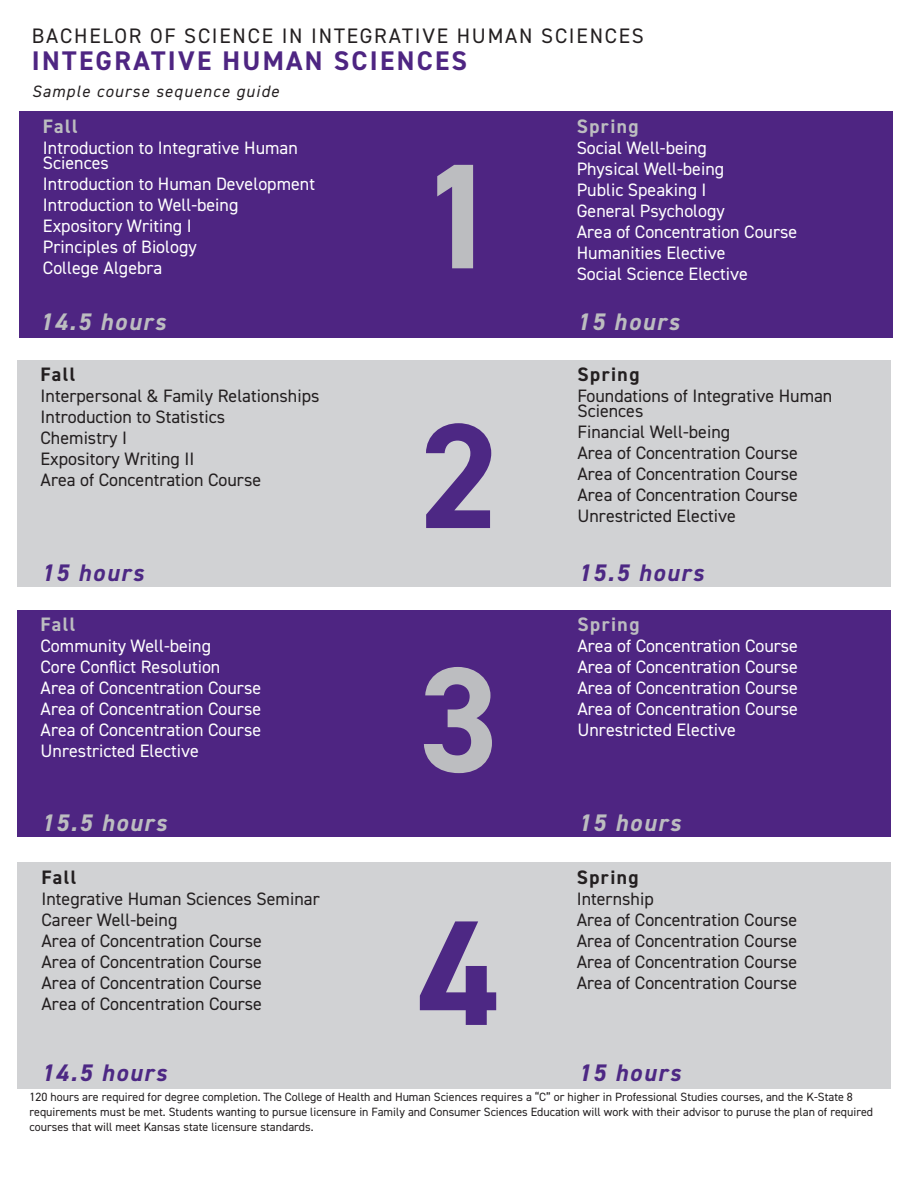
<style>
.page{position:relative;width:918px;height:1188px;background:#fff}
.page>*{position:absolute;margin:0;border:0;box-sizing:border-box;transform-origin:0 0}
.t1{font:700 150px "DIN2014";color:#bcbdc0}
.t2{font:700 150px "DIN2014";color:#4d2884}
.t3{font:700 27px "DIN2014";letter-spacing:.085em;color:#4e2582}
.t4{font:italic 700 24px "DIN2014";letter-spacing:.075em;color:#bcbdc0}
.t5{font:italic 700 24px "DIN2014";letter-spacing:.075em;color:#4d2884}
.t6{font:21px "DIN2014";letter-spacing:.085em;color:#231f20}
.t7{font:700 19.5px "DIN2014";letter-spacing:.075em;color:#bcbdc0}
.t8{font:700 19.5px "DIN2014";letter-spacing:.075em;color:#231f20}
.t9{font:18px "DIN2014";color:#fff}
.t10{font:18px "DIN2014";color:#231f20}
.t11{font:italic 16.5px "DIN2014";letter-spacing:.075em;color:#231f20}
.t12{font:12px/15px "DIN2014";color:#231f20}
</style>
<div class="page">
<div style="left:19px;top:111px;width:873px;height:227px;background:#4e2582"></div>
<div style="left:17px;top:361px;width:874px;height:226px;background:#d1d2d4"></div>
<div style="left:17px;top:610px;width:874px;height:227px;background:#4e2582"></div>
<div style="left:17px;top:862px;width:874px;height:227px;background:#d1d2d4"></div>
<p class="t6" style="left:32px;top:23px;width:614px">BACHELOR OF SCIENCE IN INTEGRATIVE HUMAN SCIENCES</p>
<p class="t3" style="left:32px;top:43px;width:437px">INTEGRATIVE HUMAN SCIENCES</p>
<p class="t11" style="left:32px;top:81px;width:249px">Sample course sequence guide</p>
<p class="t7" style="left:43px;top:113px;width:36px">Fall</p>
<p class="t9" style="left:43px;top:137px;width:257px">Introduction to Integrative Human</p>
<p class="t9" style="left:43px;top:152px;width:68px">Sciences</p>
<p class="t9" style="left:43px;top:173px;width:274px">Introduction to Human Development</p>
<p class="t9" style="left:43px;top:194px;width:197px">Introduction to Well-being</p>
<p class="t9" style="left:43px;top:215px;width:150px">Expository Writing I</p>
<p class="t9" style="left:43px;top:236px;width:155px">Principles of Biology</p>
<p class="t9" style="left:43px;top:257px;width:121px">College Algebra</p>
<p class="t7" style="left:577px;top:113px;width:64px">Spring</p>
<p class="t9" style="left:577px;top:137px;width:132px">Social Well-being</p>
<p class="t9" style="left:577px;top:158px;width:149px">Physical Well-being</p>
<p class="t9" style="left:577px;top:179px;width:131px">Public Speaking I</p>
<p class="t9" style="left:577px;top:200px;width:150px">General Psychology</p>
<p class="t9" style="left:577px;top:221px;width:222px">Area of Concentration Course</p>
<p class="t9" style="left:577px;top:242px;width:150px">Humanities Elective</p>
<p class="t1" style="left:419px;top:117px;width:82px">1</p>
<p class="t9" style="left:577px;top:263px;width:173px">Social Science Elective</p>
<p class="t4" style="left:40px;top:306px;width:127px">14.5 hours</p>
<p class="t8" style="left:41px;top:362px;width:36px">Fall</p>
<p class="t10" style="left:41px;top:385px;width:280px">Interpersonal &amp; Family Relationships</p>
<p class="t10" style="left:41px;top:406px;width:186px">Introduction to Statistics</p>
<p class="t10" style="left:41px;top:427px;width:88px">Chemistry I</p>
<p class="t10" style="left:41px;top:448px;width:155px">Expository Writing II</p>
<p class="t10" style="left:41px;top:469px;width:222px">Area of Concentration Course</p>
<p class="t2" style="left:419px;top:377px;width:82px">2</p>
<p class="t4" style="left:577px;top:306px;width:104px">15 hours</p>
<p class="t8" style="left:577px;top:362px;width:64px">Spring</p>
<p class="t10" style="left:577px;top:385px;width:256px">Foundations of Integrative Human</p>
<p class="t10" style="left:577px;top:400px;width:68px">Sciences</p>
<p class="t10" style="left:577px;top:421px;width:154px">Financial Well-being</p>
<p class="t10" style="left:577px;top:442px;width:222px">Area of Concentration Course</p>
<p class="t10" style="left:577px;top:463px;width:222px">Area of Concentration Course</p>
<p class="t10" style="left:577px;top:484px;width:222px">Area of Concentration Course</p>
<p class="t10" style="left:577px;top:505px;width:160px">Unrestricted Elective</p>
<p class="t5" style="left:41px;top:556px;width:104px">15 hours</p>
<p class="t5" style="left:578px;top:556px;width:127px">15.5 hours</p>
<p class="t7" style="left:41px;top:611px;width:36px">Fall</p>
<p class="t9" style="left:41px;top:635px;width:172px">Community Well-being</p>
<p class="t9" style="left:41px;top:656px;width:181px">Core Conflict Resolution</p>
<p class="t9" style="left:41px;top:677px;width:222px">Area of Concentration Course</p>
<p class="t9" style="left:41px;top:698px;width:222px">Area of Concentration Course</p>
<p class="t9" style="left:41px;top:719px;width:222px">Area of Concentration Course</p>
<p class="t9" style="left:41px;top:740px;width:160px">Unrestricted Elective</p>
<p class="t1" style="left:419px;top:620px;width:82px">3</p>
<p class="t7" style="left:577px;top:611px;width:64px">Spring</p>
<p class="t9" style="left:577px;top:635px;width:222px">Area of Concentration Course</p>
<p class="t9" style="left:577px;top:656px;width:222px">Area of Concentration Course</p>
<p class="t9" style="left:577px;top:677px;width:222px">Area of Concentration Course</p>
<p class="t9" style="left:577px;top:698px;width:222px">Area of Concentration Course</p>
<p class="t9" style="left:577px;top:719px;width:160px">Unrestricted Elective</p>
<p class="t4" style="left:41px;top:806px;width:127px">15.5 hours</p>
<p class="t4" style="left:578px;top:806px;width:104px">15 hours</p>
<p class="t8" style="left:41px;top:865px;width:36px">Fall</p>
<p class="t10" style="left:41px;top:888px;width:280px">Integrative Human Sciences Seminar</p>
<p class="t10" style="left:41px;top:909px;width:138px">Career Well-being</p>
<p class="t10" style="left:41px;top:930px;width:222px">Area of Concentration Course</p>
<p class="t10" style="left:41px;top:951px;width:222px">Area of Concentration Course</p>
<p class="t10" style="left:41px;top:972px;width:222px">Area of Concentration Course</p>
<p class="t10" style="left:41px;top:993px;width:222px">Area of Concentration Course</p>
<p class="t2" style="left:419px;top:873px;width:82px">4</p>
<p class="t8" style="left:577px;top:865px;width:64px">Spring</p>
<p class="t10" style="left:577px;top:888px;width:79px">Internship</p>
<p class="t10" style="left:577px;top:909px;width:222px">Area of Concentration Course</p>
<p class="t10" style="left:577px;top:930px;width:222px">Area of Concentration Course</p>
<p class="t10" style="left:577px;top:951px;width:222px">Area of Concentration Course</p>
<p class="t10" style="left:577px;top:972px;width:222px">Area of Concentration Course</p>
<p class="t5" style="left:41px;top:1056px;width:127px">14.5 hours</p>
<p class="t5" style="left:578px;top:1056px;width:104px">15 hours</p>
<p class="t12" style="left:29px;top:1089px;width:845px">120 hours are required for degree completion. The College of Health and Human Sciences requires a “C” or higher in Professional Studies courses, and the K-State 8 requirements must be met. Students wanting to pursue licensure in Family and Consumer Sciences Education will work with their advisor to puruse the plan of required courses that will meet Kansas state licensure standards.</p>
</div>
